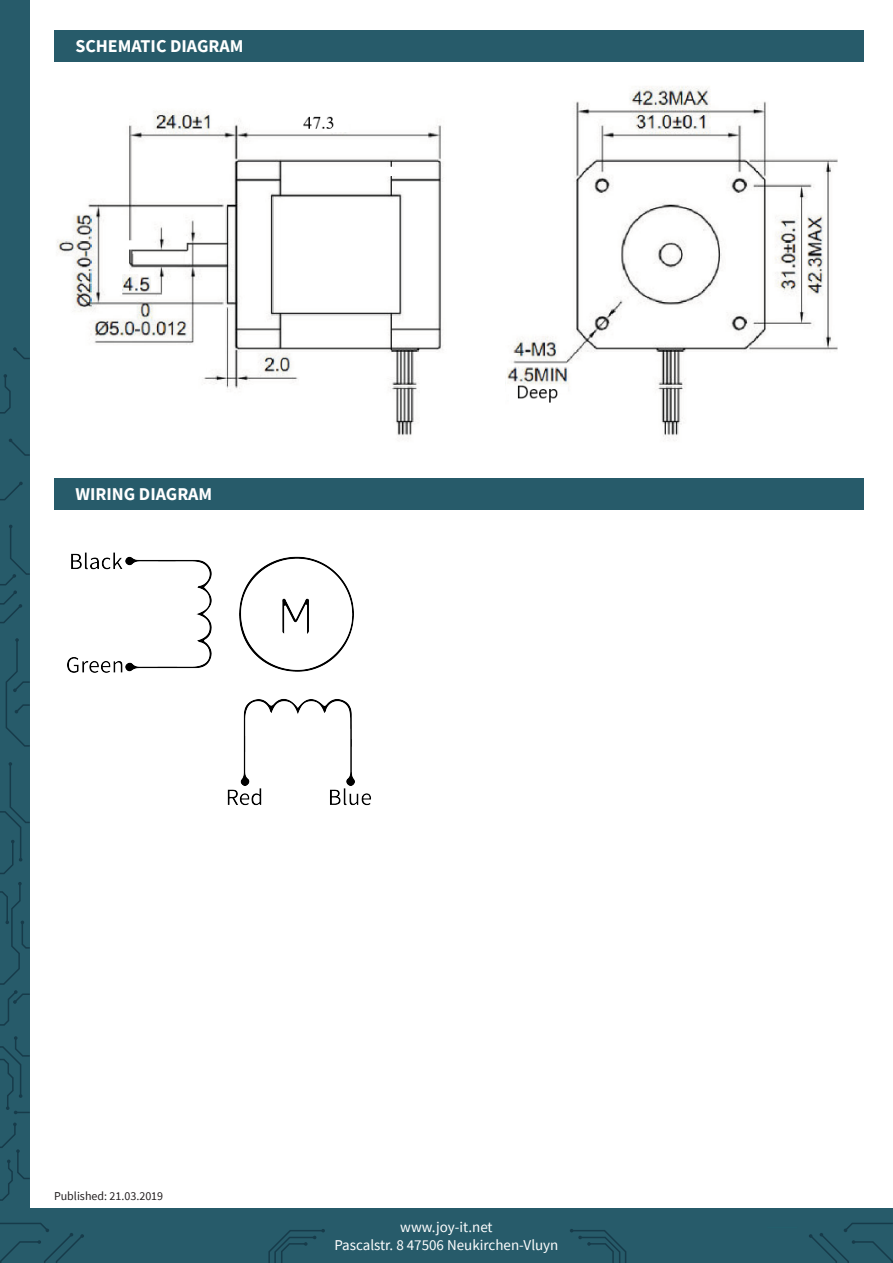
<style>
.page{position:relative;width:893px;height:1263px;background:#fff}
.page>*{position:absolute;margin:0;border:0;box-sizing:border-box;transform-origin:0 0}
.t1{font:700 18px "Source Sans Pro";color:#fff}
.t2{font:15px "Source Sans Pro";color:#fff}
.t3{font:12px "Source Sans Pro";color:#231f20}
</style>
<div class="page">
<div style="left:0;top:0;width:30px;height:1263px;background:#275b6a"></div>
<div style="left:54px;top:30px;width:809px;height:32px;background:#275b6a"></div>
<svg style="left:0;top:1122px;width:30px;height:79px"></svg>
<svg style="left:0;top:1036px;width:30px;height:78px"></svg>
<svg style="left:0;top:882px;width:30px;height:144px"></svg>
<svg style="left:0;top:762px;width:30px;height:112px"></svg>
<svg style="left:5px;top:638px;width:25px;height:109px"></svg>
<svg style="left:0;top:525px;width:30px;height:99px"></svg>
<svg style="left:0;top:482px;width:23px;height:19px"></svg>
<svg style="left:9px;top:438px;width:21px;height:18px"></svg>
<svg style="left:0;top:374px;width:11px;height:40px"></svg>
<svg style="left:13px;top:347px;width:17px;height:12px"></svg>
<div style="left:0;top:1209px;width:893px;height:54px;background:#275b6a"></div>
<svg style="left:268px;top:1229px;width:57px;height:34px"></svg>
<svg style="left:570px;top:1229px;width:57px;height:34px"></svg>
<svg style="left:0;top:1223px;width:84px;height:40px"></svg>
<svg style="left:809px;top:1223px;width:84px;height:40px"></svg>
<div style="left:54px;top:478px;width:809px;height:32px;background:#275b6a"></div>
<img style="left:67px;top:552px;width:304px;height:254px">
<img style="left:56px;top:86px;width:782px;height:351px">
<p class="t1" style="left:75px;top:33px;width:170px">SCHEMATIC DIAGRAM</p>
<p class="t1" style="left:75px;top:482px;width:138px">WIRING DIAGRAM</p>
<p class="t3" style="left:54px;top:1188px;width:111px">Published: 21.03.2019</p>
<p class="t2" style="left:400px;top:1217px;width:94px">www.joy-it.net</p>
<p class="t2" style="left:334px;top:1235px;width:226px">Pascalstr. 8 47506 Neukirchen-Vluyn</p>
</div>
